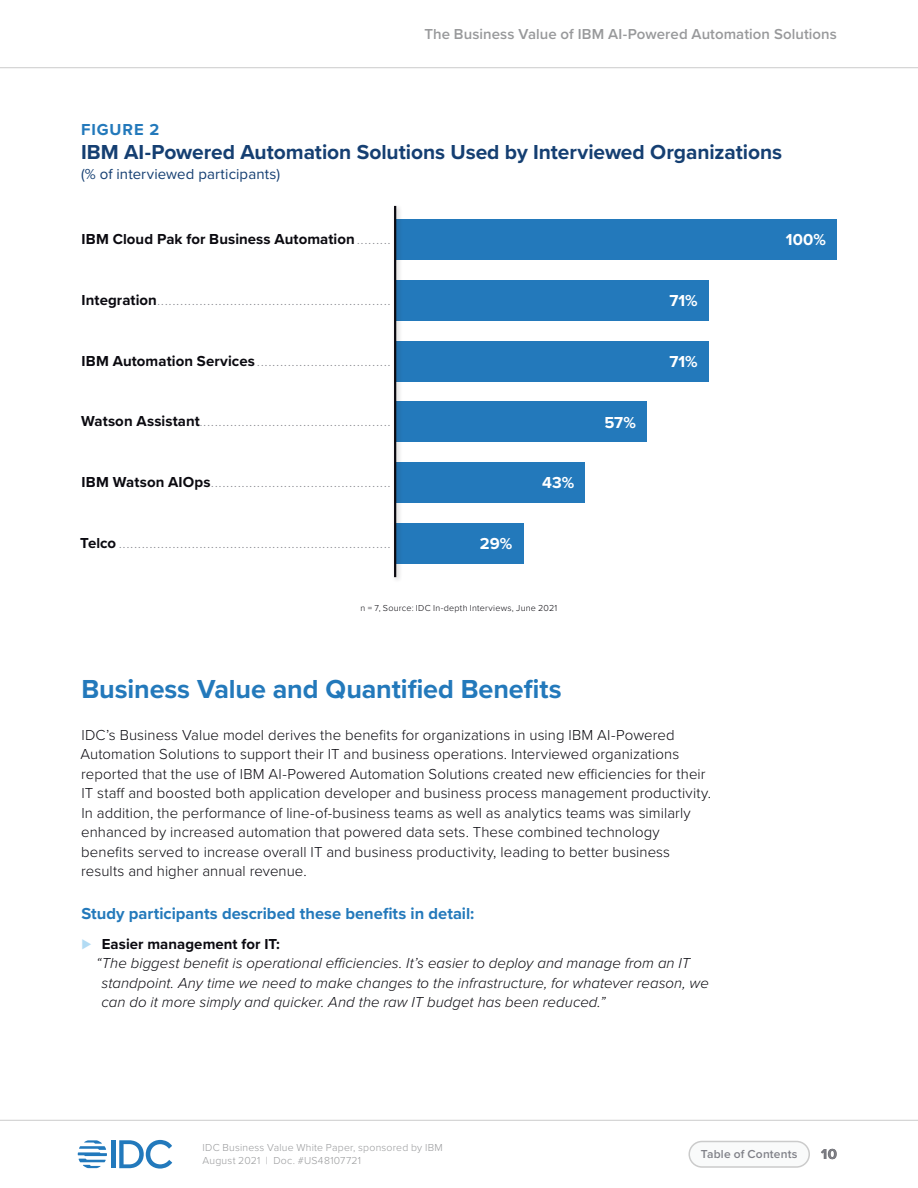
<style>
.page{position:relative;width:918px;height:1188px;background:#fff}
.page>*{position:absolute;margin:0;border:0;box-sizing:border-box;transform-origin:0 0}
.Subheading{font:700 27px "Proxima Nova";letter-spacing:-.005em;color:#2379bb}
.Figure_Table_Name{font:700 21px "Proxima Nova";letter-spacing:-.005em;color:#153f72}
.Text_before_bullets{font:700 16.5px "Proxima Nova";color:#2379bb}
.Chart_bar_percentage{font:700 16.5px "Proxima Nova";color:#fff}
.Figure_Table{font:700 16.5px "Proxima Nova";letter-spacing:.055em;color:#2379bb}
.Text{font:300 15px/19.5px "Proxima Nova";letter-spacing:.005em;color:#0b0a10}
.t1{font:italic 300 15px "Proxima Nova";color:#0b0a10}
.Charts_labels_with_l{font:700 15px "Proxima Nova";letter-spacing:.005em;color:#0b0a10}
.t2{font:600 15px "Proxima Nova";letter-spacing:.005em;color:#98999b}
.Figure_Table_Name-2{font:15px "Proxima Nova";letter-spacing:.005em;color:#153f72}
.t3{font:700 15px "Proxima Nova";color:#231f20}
.t4{font:600 12px "Proxima Nova";letter-spacing:.015em;color:#808188}
.t5{font:300 10.5px/13.5px "Proxima Nova";letter-spacing:.02em;color:#98999b}
.Note_Source{font:300 9px "Proxima Nova";letter-spacing:.025em;color:#0b0a10}
.Charts_labels_with_l-2{font:700 7.5px "Proxima Nova";color:#808188}
.s1{font-size:7.5px;color:#808188}
.s2{font-size:15px;color:#0b0a10}
.s3{font-weight:300;font-size:16.5px;color:#b2dbf4}
</style>
<div class="page">
<div style="left:689px;top:1142px;width:120px;height:25px;background:#f9fafa;border-radius:13px"></div>
<div style="left:688px;top:1141px;width:122px;height:27px;border:2px solid #cbcbcb;border-radius:13px"></div>
<hr style="left:0;top:1120px;width:918px;height:1px;background:#cbcbcb">
<div style="left:111px;top:1140px;width:5px;height:28px;background:#2279bc"></div>
<svg style="left:119px;top:1140px;width:53px;height:29px"></svg>
<svg style="left:78px;top:1140px;width:29px;height:28px"></svg>
<hr style="left:0;top:67px;width:918px;height:1px;background:#cbcbcb">
<div style="left:395px;top:219px;width:442px;height:41px;background:#2379bb"></div>
<div style="left:395px;top:280px;width:314px;height:41px;background:#2379bb"></div>
<div style="left:395px;top:341px;width:314px;height:40px;background:#2379bb"></div>
<div style="left:395px;top:402px;width:252px;height:40px;background:#2379bb"></div>
<div style="left:395px;top:462px;width:190px;height:41px;background:#2379bb"></div>
<div style="left:395px;top:523px;width:128px;height:41px;background:#2379bb"></div>
<div style="left:391px;top:204px;width:12px;height:380px;background:#231f20;opacity:.25"></div>
<hr style="left:394px;top:206px;width:2px;height:371px;background:#0b0a10">
<p class="t2" style="left:424px;top:23px;width:414px">The Business Value of IBM AI-Powered Automation Solutions</p>
<p class="Figure_Table" style="left:81px;top:117px;width:80px">FIGURE 2</p>
<p class="Figure_Table_Name" style="left:81px;top:137px;width:703px">IBM AI-Powered Automation Solutions Used by Interviewed Organizations</p>
<p class="Figure_Table_Name-2" style="left:81px;top:163px;width:201px">(% of interviewed participants)</p>
<p class="Charts_labels_with_l" style="left:82px;top:228px;width:306px">IBM Cloud Pak for Business Automation <span class="s1">. . . . . . . .</span></p>
<p class="Charts_labels_with_l-2" style="left:82px;top:297px;width:306px"><span class="s2">Integration</span> . . . . . . . . . . . . . . . . . . . . . . . . . . . . . . . . . . . . . . . . . . . . . . . . . . . . . . . . . . . .</p>
<p class="Charts_labels_with_l-2" style="left:82px;top:358px;width:306px"><span class="s2">IBM Automation Services</span> . . . . . . . . . . . . . . . . . . . . . . . . . . . . . . . . . .</p>
<p class="Charts_labels_with_l-2" style="left:81px;top:418px;width:307px"><span class="s2">Watson Assistant</span> . . . . . . . . . . . . . . . . . . . . . . . . . . . . . . . . . . . . . . . . . . . . . . . . .</p>
<p class="Charts_labels_with_l-2" style="left:82px;top:479px;width:306px"><span class="s2">IBM Watson AIOps</span> . . . . . . . . . . . . . . . . . . . . . . . . . . . . . . . . . . . . . . . . . . . . . .</p>
<p class="Charts_labels_with_l-2" style="left:80px;top:540px;width:307px"><span class="s2">Telco</span> . . . . . . . . . . . . . . . . . . . . . . . . . . . . . . . . . . . . . . . . . . . . . . . . . . . . . . . . . . . . . . . . . . . . . .</p>
<p class="Chart_bar_percentage" style="left:480px;top:531px;width:34px">29%</p>
<p class="Chart_bar_percentage" style="left:542px;top:471px;width:34px">43%</p>
<p class="Note_Source" style="left:361px;top:602px;width:198px">n = 7, Source: IDC In-depth Interviews, June 2021</p>
<p class="Chart_bar_percentage" style="left:605px;top:410px;width:33px">57%</p>
<p class="Chart_bar_percentage" style="left:670px;top:288px;width:30px">71%</p>
<p class="Chart_bar_percentage" style="left:670px;top:349px;width:30px">71%</p>
<p class="Subheading" style="left:81px;top:669px;width:482px">Business Value and Quantified Benefits</p>
<p class="Text" style="left:80px;top:724px;width:632px">IDC’s Business Value model derives the benefits for organizations in using IBM AI-Powered Automation Solutions to support their IT and business operations. Interviewed organizations reported that the use of IBM AI-Powered Automation Solutions created new efficiencies for their IT staff and boosted both application developer and business process management productivity.<br>In addition, the performance of line-of-business teams as well as analytics teams was similarly enhanced by increased automation that powered data sets. These combined technology benefits served to increase overall IT and business productivity, leading to better business results and higher annual revenue.</p>
<p class="Text_before_bullets" style="left:81px;top:901px;width:394px">Study participants described these benefits in detail:</p>
<p class="Charts_labels_with_l" style="left:82px;top:933px;width:200px"><span class="s3">⊲</span> Easier management for IT:</p>
<p class="t1" style="left:96px;top:952px;width:596px">“The biggest benefit is operational efficiencies. It’s easier to deploy and manage from an IT</p>
<p class="t1" style="left:102px;top:972px;width:609px">standpoint. Any time we need to make changes to the infrastructure, for whatever reason, we</p>
<p class="t1" style="left:102px;top:991px;width:505px">can do it more simply and quicker. And the raw IT budget has been reduced.”</p>
<p class="Chart_bar_percentage" style="left:786px;top:228px;width:42px">100%</p>
<p class="t5" style="left:202px;top:1140px;width:242px">IDC Business Value White Paper, sponsored by IBM<br>August 2021 | Doc. #US48107721</p>
<p class="t4" style="left:701px;top:1145px;width:98px">Table of Contents</p>
<p class="t3" style="left:821px;top:1142px;width:17px">10</p>
</div>
